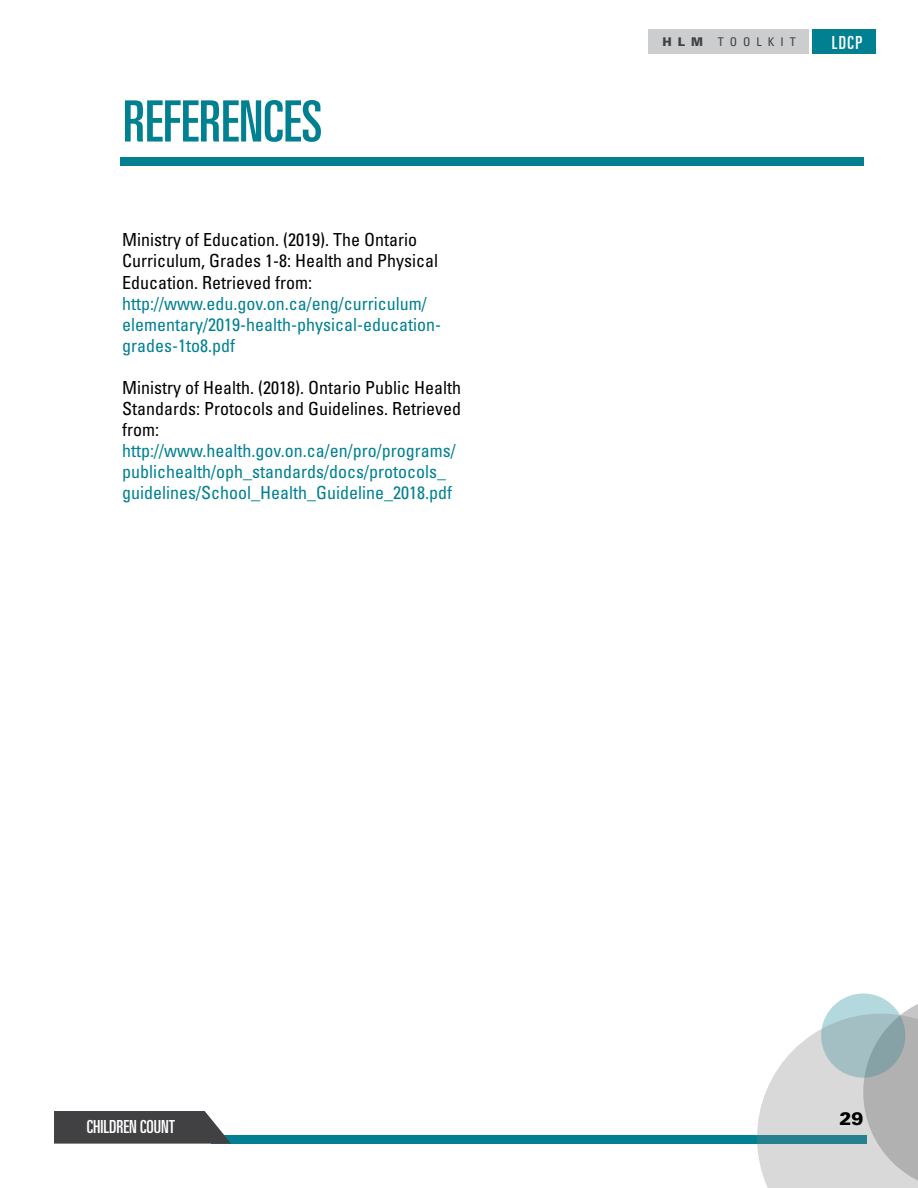
<style>
.page{position:relative;width:918px;height:1188px;background:#fff}
.page>*{position:absolute;margin:0;border:0;box-sizing:border-box;transform-origin:0 0}
.t1{font:ultra-condensed 57px "Univers LT Std";color:#008091}
.t2{font:condensed 18px/21px "Univers LT Std";color:#008091}
.t3{font:condensed 18px/21px "Univers LT Std";color:#000}
.t4{font:ultra-condensed 18px "Univers LT Std";color:#fff}
.t5{font:900 18px "Univers LT Std";color:#000}
.t6{font:condensed 12px "Univers LT Std";letter-spacing:.5em;color:#414042}
.s1{font-weight:900;font-stretch:normal}
</style>
<div class="page">
<div style="left:211px;top:1135px;width:655px;height:9px;background:#008091"></div>
<svg style="left:54px;top:1111px;width:177px;height:33px;background:#4f4f51"></svg>
<svg style="left:757px;top:993px;width:161px;height:195px"></svg>
<div style="left:813px;top:29px;width:63px;height:25px;background:#008091"></div>
<div style="left:648px;top:29px;width:160px;height:25px;background:#cbcdcf"></div>
<div style="left:121px;top:158px;width:743px;height:8px;background:#008091"></div>
<h1 class="t1" style="left:123px;top:89px;width:201px">REFERENCES</h1>
<p class="t3" style="left:122px;top:229px;width:317px">Ministry of Education. (2019). The Ontario<br>Curriculum, Grades 1-8: Health and Physical<br>Education. Retrieved from:</p>
<p class="t2" style="left:122px;top:292px;width:320px">http://www.edu.gov.on.ca/eng/curriculum/ elementary/2019-health-physical-education&shy;grades-1to8.pdf</p>
<p class="t3" style="left:122px;top:376px;width:340px;text-align:justify">Ministry of Health. (2018). Ontario Public Health Standards: Protocols and Guidelines. Retrieved from:</p>
<p class="t2" style="left:122px;top:439px;width:335px">http://www.health.gov.on.ca/en/pro/programs/ publichealth/oph_standards/docs/protocols_ guidelines/School_Health_Guideline_2018.pdf</p>
<p class="t6" style="left:663px;top:34px;width:135px"><span class="s1">HLM</span> TOOLKIT</p>
<p class="t4" style="left:832px;top:32px;width:32px">LDCP</p>
<p class="t4" style="left:87px;top:1116px;width:90px">CHILDREN COUNT</p>
<p class="t5" style="left:840px;top:1107px;width:26px">29</p>
</div>
